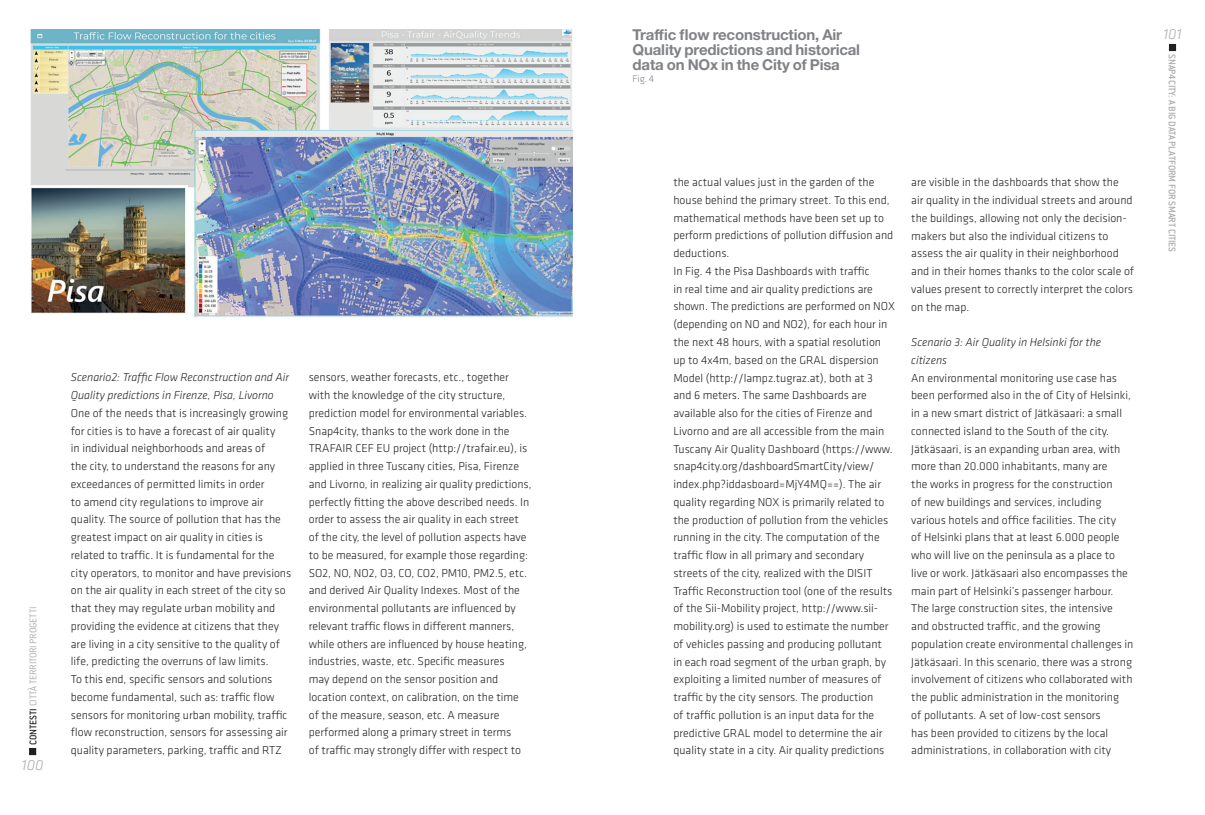
<style>
.page{position:relative;width:1205px;height:815px;background:#fff}
.page>*{position:absolute;margin:0;border:0;box-sizing:border-box;transform-origin:0 0}
.t1{font:700 15px/15px "Helvetica Neue LT Pro";letter-spacing:-.01em;color:#808285}
.t2{font:italic 300 15px "Klavika";color:#a8a9ad}
.t3{font:300 11.88px/17.8px "Klavika";color:#231f20}
.t4{font:italic 300 11.88px/17.8px "Klavika";color:#231f20}
.t5{font:500 10.62px "Conduit ITC";letter-spacing:-.01em;color:#a8a9ad}
.t6{font:300 10.62px "Conduit ITC";letter-spacing:-.01em;color:#a8a9ad}
.t7{font:300 10px "Klavika";color:#808285}
.s1{font-weight:500;color:#231f20}
</style>
<div class="page">
<div style="left:29px;top:748px;width:7px;height:7px;border:1px solid #231f20"></div>
<div style="left:1169px;top:44px;width:7px;height:7px;border:1px solid #231f20"></div>
<img style="left:30px;top:29px;width:542px;height:289px">
<p class="t6" style="left:27px;top:745px;width:140px;rotate:-90deg"><span class="s1">CONTESTI</span> CITTÀ TERRITORI PROGETTI</p>
<p class="t2" style="left:22px;top:756px;width:23px">100</p>
<p class="t4" style="left:71px;top:369px;width:220px">Scenario2: Traffic Flow Reconstruction and Air<br>Quality predictions in Firenze, Pisa, Livorno</p>
<p class="t3" style="left:71px;top:404px;width:222px">One of the needs that is increasingly growing for cities is to have a forecast of air quality<br>in individual neighborhoods and areas of<br>the city, to understand the reasons for any exceedances of permitted limits in order<br>to amend city regulations to improve air quality. The source of pollution that has the greatest impact on air quality in cities is related to traffic. It is fundamental for the city operators, to monitor and have previsions on the air quality in each street of the city so that they may regulate urban mobility and providing the evidence at citizens that they are living in a city sensitive to the quality of life, predicting the overruns of law limits.<br>To this end, specific sensors and solutions become fundamental, such as: traffic flow sensors for monitoring urban mobility, traffic flow reconstruction, sensors for assessing air quality parameters, parking, traffic and RTZ</p>
<p class="t3" style="left:309px;top:369px;width:224px">sensors, weather forecasts, etc., together with the knowledge of the city structure, prediction model for environmental variables.<br>Snap4city, thanks to the work done in the TRAFAIR CEF EU project (http://trafair.eu), is applied in three Tuscany cities, Pisa, Firenze and Livorno, in realizing air quality predictions, perfectly fitting the above described needs. In order to assess the air quality in each street of the city, the level of pollution aspects have to be measured, for example those regarding:<br>SO2, NO, NO2, O3, CO, CO2, PM10, PM2.5, etc. and derived Air Quality Indexes. Most of the environmental pollutants are influenced by relevant traffic flows in different manners, while others are influenced by house heating, industries, waste, etc. Specific measures<br>may depend on the sensor position and location context, on calibration, on the time of the measure, season, etc. A measure performed along a primary street in terms<br>of traffic may strongly differ with respect to</p>
<p class="t1" style="left:632px;top:26px;width:229px">Traffic flow reconstruction, Air<br>Quality predictions and historical data on NOx in the City of Pisa</p>
<p class="t7" style="left:632px;top:73px;width:23px">Fig. 4</p>
<p class="t3" style="left:673px;top:174px;width:223px">the actual values just in the garden of the house behind the primary street. To this end, mathematical methods have been set up to perform predictions of pollution diffusion and deductions.<br>In Fig. 4 the Pisa Dashboards with traffic<br>in real time and air quality predictions are shown. The predictions are performed on NOX (depending on NO and NO2), for each hour in the next 48 hours, with a spatial resolution up to 4x4m, based on the GRAL dispersion Model (http://lampz.tugraz.at), both at 3<br>and 6 meters. The same Dashboards are available also for the cities of Firenze and Livorno and are all accessible from the main Tuscany Air Quality Dashboard (https://www. snap4city.org/dashboardSmartCity/view/ index.php?iddasboard=MjY4MQ==). The air quality regarding NOX is primarily related to the production of pollution from the vehicles running in the city. The computation of the traffic flow in all primary and secondary streets of the city, realized with the DISIT Traffic Reconstruction tool (one of the results of the Sii-Mobility project, http://www.sii&shy;mobility.org) is used to estimate the number of vehicles passing and producing pollutant<br>in each road segment of the urban graph, by exploiting a limited number of measures of traffic by the city sensors. The production<br>of traffic pollution is an input data for the predictive GRAL model to determine the air quality state in a city. Air quality predictions</p>
<p class="t3" style="left:911px;top:174px;width:224px">are visible in the dashboards that show the<br>air quality in the individual streets and around the buildings, allowing not only the decision&shy;makers but also the individual citizens to assess the air quality in their neighborhood and in their homes thanks to the color scale of values present to correctly interpret the colors on the map.</p>
<p class="t4" style="left:911px;top:333px;width:191px">Scenario 3: Air Quality in Helsinki for the citizens</p>
<p class="t3" style="left:911px;top:369px;width:224px">An environmental monitoring use case has been performed also in the of City of Helsinki, in a new smart district of Jätkäsaari: a small connected island to the South of the city.<br>Jätkäsaari, is an expanding urban area, with more than 20.000 inhabitants, many are<br>the works in progress for the construction<br>of new buildings and services, including various hotels and office facilities. The city<br>of Helsinki plans that at least 6.000 people who will live on the peninsula as a place to live or work. Jätkäsaari also encompasses the main part of Helsinki’s passenger harbour.<br>The large construction sites, the intensive and obstructed traffic, and the growing population create environmental challenges in Jätkäsaari. In this scenario, there was a strong involvement of citizens who collaborated with the public administration in the monitoring<br>of pollutants. A set of low-cost sensors<br>has been provided to citizens by the local administrations, in collaboration with city</p>
<p class="t2" style="left:1163px;top:25px;width:20px">101</p>
<p class="t5" style="left:1178px;top:54px;width:200px;rotate:90deg">SNAP4CITY: A BIG DATA PLATFORM FOR SMART CITIES</p>
</div>
